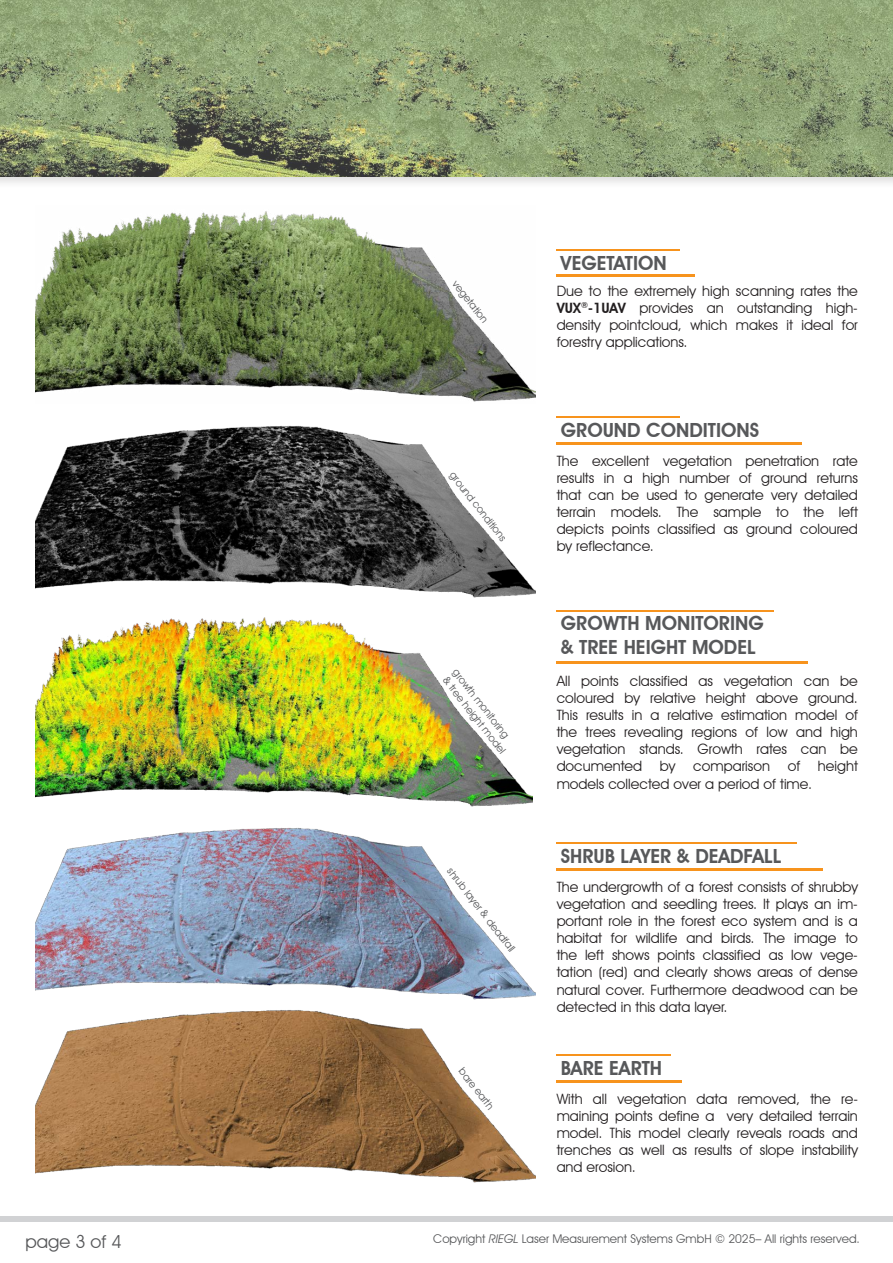
<style>
.page{position:relative;width:893px;height:1263px;background:#fff}
.page>*{position:absolute;margin:0;border:0;box-sizing:border-box;transform-origin:0 0}
.t1{font:600 19.5px/23.4px "Avant Garde IT Cby BT";color:#57585a}
.t2{font:18px "Avant Garde IT Cby BT";color:#57585a}
.t3{font:14.25px/17.1px "Avant Garde IT Cby BT";color:#231f20;text-align:justify}
.t4{font:12px "Avant Garde IT Cby BT";color:#57585a}
.t5{font:10.5px/12.6px "Avant Garde IT Cby BT";color:#57585a}
.s1{font-weight:600}
.s2{font-style:italic}
</style>
<div class="page">
<div style="left:0;top:1216px;width:893px;height:6px;background:#d1d2d4"></div>
<img style="left:35px;top:211px;width:501px;height:387px">
<hr style="left:556px;top:442px;width:246px;height:2px;background:#f7931d">
<hr style="left:556px;top:416px;width:124px;height:2px;background:#f7931d">
<img style="left:35px;top:617px;width:497px;height:187px">
<hr style="left:556px;top:661px;width:252px;height:2px;background:#f7931d">
<hr style="left:556px;top:610px;width:218px;height:1px;background:#f7931d">
<img style="left:35px;top:804px;width:495px;height:183px">
<hr style="left:556px;top:868px;width:267px;height:3px;background:#f7931d">
<hr style="left:556px;top:842px;width:241px;height:2px;background:#f7931d">
<img style="left:35px;top:987px;width:501px;height:196px">
<hr style="left:556px;top:1080px;width:126px;height:2px;background:#f7931d">
<hr style="left:556px;top:1054px;width:115px;height:2px;background:#f7931d">
<hr style="left:556px;top:274px;width:139px;height:2px;background:#f7931d">
<hr style="left:556px;top:249px;width:124px;height:2px;background:#f7931d">
<div style="left:0;top:0;width:893px;height:189px;background:#231f20;opacity:.2"></div>
<img style="left:0;top:0;width:893px;height:177px">
<p class="t5" style="left:460px;top:278px;width:52px;rotate:52deg">vegetation</p>
<p class="t5" style="left:457px;top:469px;width:87px;rotate:52deg">ground conditions</p>
<p class="t5" style="left:460px;top:666px;width:96px;rotate:52deg">growth monitoring<br>&amp; tree height model</p>
<p class="t5" style="left:455px;top:865px;width:105px;rotate:52deg">shrub layer &amp; deadfall</p>
<p class="t5" style="left:466px;top:1065px;width:51px;rotate:52deg">bare earth</p>
<h1 class="t1" style="left:561px;top:251px;width:108px">VEGETATION</h1>
<p class="t3" style="left:557px;top:282px;width:303px">Due to the extremely high scanning rates the <span class="s1">VUX</span><sup>®</sup><span class="s1">-1UAV</span> provides an outstanding high&shy;density pointcloud, which makes it ideal for forestry applications.</p>
<h1 class="t1" style="left:561px;top:418px;width:200px">GROUND CONDITIONS</h1>
<p class="t3" style="left:557px;top:452px;width:303px">The excellent vegetation penetration rate results in a high number of ground returns that can be used to generate very detailed terrain models. The sample to the left depicts points classified as ground coloured by reflectance.</p>
<h1 class="t1" style="left:561px;top:612px;width:204px">GROWTH MONITORING &amp; TREE HEIGHT MODEL</h1>
<p class="t3" style="left:557px;top:672px;width:303px">All points classified as vegetation can be coloured by relative height above ground.<br>This results in a relative estimation model of the trees revealing regions of low and high vegetation stands. Growth rates can be documented by comparison of height models collected over a period of time.</p>
<h1 class="t1" style="left:561px;top:844px;width:222px">SHRUB LAYER &amp; DEADFALL</h1>
<p class="t3" style="left:557px;top:878px;width:303px">The undergrowth of a forest consists of shrubby vegetation and seedling trees. It plays an im&shy;portant role in the forest eco system and is a habitat for wildlife and birds. The image to the left shows points classified as low vege&shy;tation (red) and clearly shows areas of dense natural cover. Furthermore deadwood can be detected in this data layer.</p>
<h1 class="t1" style="left:561px;top:1056px;width:103px">BARE EARTH</h1>
<p class="t3" style="left:557px;top:1090px;width:303px">With all vegetation data removed, the re&shy;maining points define a very detailed terrain model. This model clearly reveals roads and trenches as well as results of slope instability and erosion.</p>
<p class="t2" style="left:26px;top:1230px;width:98px">page 3 of 4</p>
<p class="t4" style="left:433px;top:1231px;width:428px">Copyright <span class="s2">RIEGL</span> Laser Measurement Systems GmbH © 2025– All rights reserved.</p>
</div>
